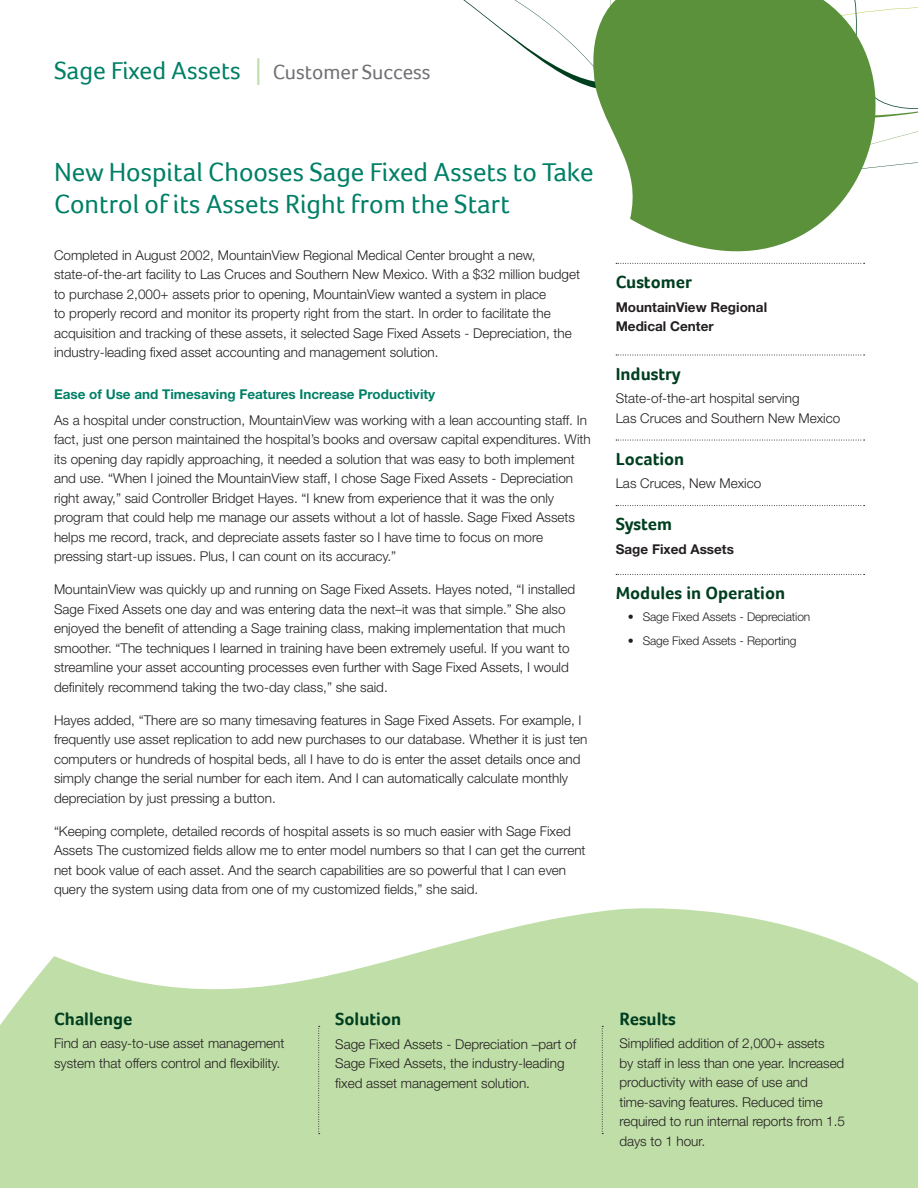
<style>
.page{position:relative;width:918px;height:1188px;background:#fff}
.page>*{position:absolute;margin:0;border:0;box-sizing:border-box;transform-origin:0 0}
.t1{font:27px/32.2px "Foco";color:#008066}
.t2{font:25.5px "Foco";color:#008066}
.Side_Header{font:700 18px "Foco";color:#003e20}
.Bottom_Header{font:700 18px "Foco";color:#003e20}
.Body{font:300 13.5px/19.5px "Helvetica Neue";color:#231f20}
.Subhead{font:700 13.5px "Helvetica Neue";color:#008066}
.Bold_Body{font:700 13.5px/19.5px "Helvetica Neue";color:#231f20}
.Bullets{font:300 12px "Helvetica Neue";letter-spacing:-.01em;color:#231f20}
.s1{font-family:"Helvetica Neue";font-weight:300;font-size:37.5px;color:#c0dea8}
.s2{font-size:21px;color:#717074}
</style>
<div class="page">
<svg style="left:0;top:908px;width:918px;height:280px;fill:#c0dea8"></svg>
<svg style="left:602px;top:1026px;width:1px;height:108px"></svg>
<svg style="left:318px;top:1026px;width:2px;height:108px"></svg>
<svg style="left:463px;top:0;width:120px;height:84px"></svg>
<svg style="left:616px;top:440px;width:249px;height:1px"></svg>
<svg style="left:616px;top:505px;width:249px;height:1px"></svg>
<svg style="left:616px;top:574px;width:249px;height:1px"></svg>
<svg style="left:583px;top:0;width:335px;height:356px"></svg>
<p class="t2" style="left:54px;top:56px;width:378px">Sage Fixed Assets <span class="s1">I</span> <span class="s2">Customer Success</span></p>
<p class="t1" style="left:54px;top:156px;width:541px">New Hospital Chooses Sage Fixed Assets to Take<br>Control of its Assets Right from the Start</p>
<p class="Body" style="left:54px;top:245px;width:528px">Completed in August 2002, MountainView Regional Medical Center brought a new, state-of-the-art facility to Las Cruces and Southern New Mexico. With a $32 million budget to purchase 2,000+ assets prior to opening, MountainView wanted a system in place<br>to properly record and monitor its property right from the start. In order to facilitate the acquisition and tracking of these assets, it selected Sage Fixed Assets - Depreciation, the industry-leading fixed asset accounting and management solution.</p>
<p class="Subhead" style="left:54px;top:385px;width:383px">Ease of Use and Timesaving Features Increase Productivity</p>
<p class="Body" style="left:54px;top:410px;width:538px">As a hospital under construction, MountainView was working with a lean accounting staff. In fact, just one person maintained the hospital’s books and oversaw capital expenditures. With its opening day rapidly approaching, it needed a solution that was easy to both implement and use. “When I joined the MountainView staff, I chose Sage Fixed Assets - Depreciation right away,” said Controller Bridget Hayes. “I knew from experience that it was the only program that could help me manage our assets without a lot of hassle. Sage Fixed Assets helps me record, track, and depreciate assets faster so I have time to focus on more pressing start-up issues. Plus, I can count on its accuracy.”</p>
<p class="Body" style="left:54px;top:580px;width:523px">MountainView was quickly up and running on Sage Fixed Assets. Hayes noted, “I installed Sage Fixed Assets one day and was entering data the next–it was that simple.” She also enjoyed the benefit of attending a Sage training class, making implementation that much smoother. “The techniques I learned in training have been extremely useful. If you want to streamline your asset accounting processes even further with Sage Fixed Assets, I would definitely recommend taking the two-day class,” she said.</p>
<p class="Body" style="left:54px;top:710px;width:535px">Hayes added, “There are so many timesaving features in Sage Fixed Assets. For example, I frequently use asset replication to add new purchases to our database. Whether it is just ten computers or hundreds of hospital beds, all I have to do is enter the asset details once and simply change the serial number for each item. And I can automatically calculate monthly depreciation by just pressing a button.</p>
<p class="Body" style="left:54px;top:821px;width:533px">“Keeping complete, detailed records of hospital assets is so much easier with Sage Fixed Assets The customized fields allow me to enter model numbers so that I can get the current net book value of each asset. And the search capabilities are so powerful that I can even query the system using data from one of my customized fields,” she said.</p>
<p class="Side_Header" style="left:616px;top:271px;width:78px">Customer</p>
<p class="Bold_Body" style="left:616px;top:297px;width:153px">MountainView Regional<br>Medical Center</p>
<p class="Side_Header" style="left:616px;top:363px;width:67px">Industry</p>
<p class="Body" style="left:616px;top:388px;width:226px">State-of-the-art hospital serving<br>Las Cruces and Southern New Mexico</p>
<p class="Side_Header" style="left:616px;top:448px;width:70px">Location</p>
<p class="Body" style="left:616px;top:473px;width:147px">Las Cruces, New Mexico</p>
<p class="Side_Header" style="left:616px;top:514px;width:58px">System</p>
<p class="Bold_Body" style="left:616px;top:539px;width:120px">Sage Fixed Assets</p>
<p class="Side_Header" style="left:616px;top:582px;width:171px">Modules in Operation</p>
<p class="Bullets" style="left:628px;top:610px;width:184px">• Sage Fixed Assets - Depreciation</p>
<p class="Bullets" style="left:628px;top:633px;width:170px">• Sage Fixed Assets - Reporting</p>
<p class="Bottom_Header" style="left:54px;top:1008px;width:80px">Challenge</p>
<p class="Body" style="left:54px;top:1033px;width:232px">Find an easy-to-use asset management system that offers control and flexibility.</p>
<p class="Bottom_Header" style="left:335px;top:1009px;width:67px">Solution</p>
<p class="Body" style="left:335px;top:1034px;width:243px">Sage Fixed Assets - Depreciation –part of<br>Sage Fixed Assets, the industry-leading fixed asset management solution.</p>
<p class="Bottom_Header" style="left:620px;top:1008px;width:58px">Results</p>
<p class="Body" style="left:620px;top:1033px;width:227px">Simplified addition of 2,000+ assets<br>by staff in less than one year. Increased productivity with ease of use and time-saving features. Reduced time required to run internal reports from 1.5 days to 1 hour.</p>
</div>
